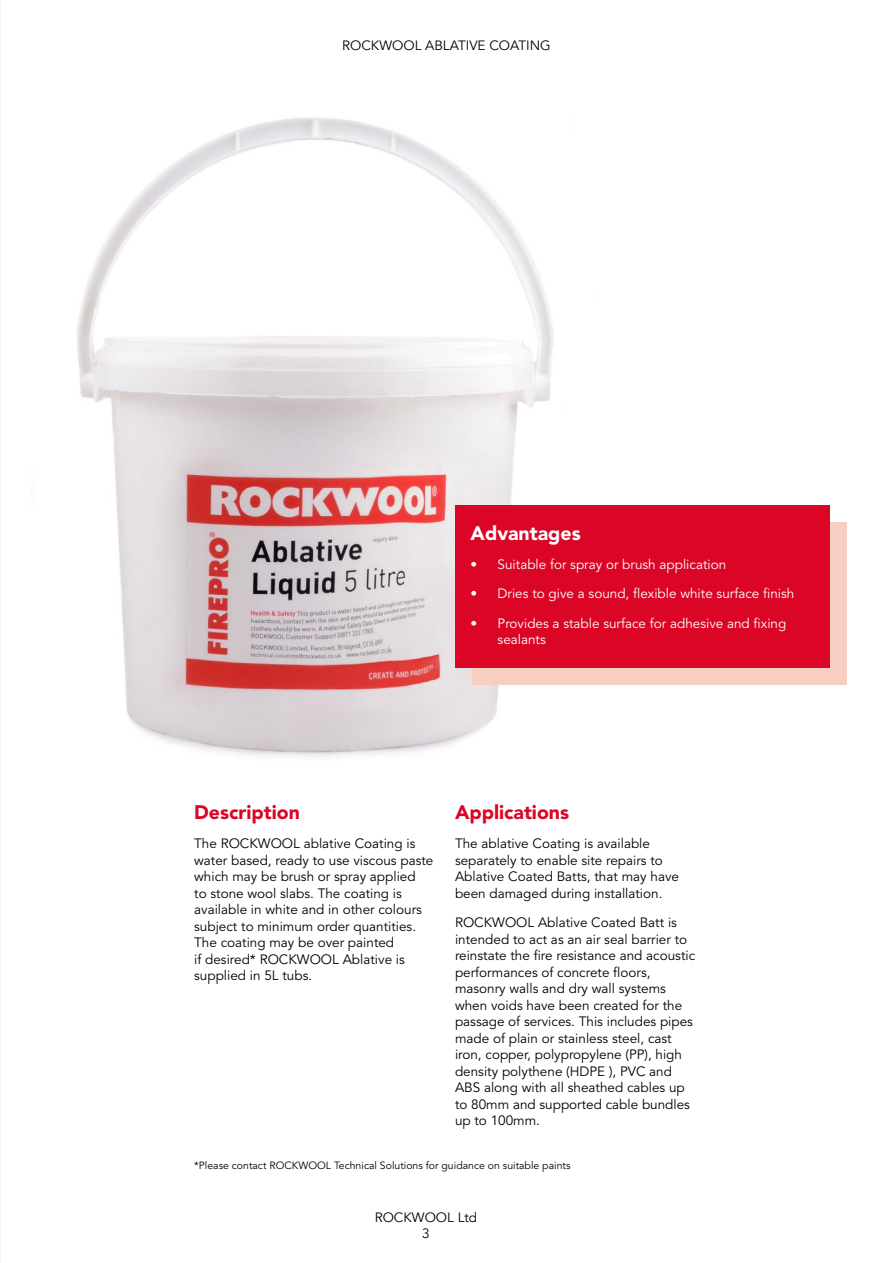
<style>
.page{position:relative;width:893px;height:1263px;background:#fff}
.page>*{position:absolute;margin:0;border:0;box-sizing:border-box;transform-origin:0 0}
.t1{font:900 19.5px "Avenir LT Std";color:#db0626}
.t2{font:900 19.5px "Avenir LT Std";color:#fff}
.t3{font:13.5px/16.5px "Avenir LT Std";color:#000}
.t4{font:13.5px/16.5px "Avenir LT Std";color:#fff}
.t5{font:13.5px/16.2px "Avenir";color:#000;text-align:center}
.t6{font:10.5px "Avenir LT Std";color:#000}
</style>
<div class="page">
<img style="left:77px;top:117px;width:477px;height:640px">
<img style="left:0;top:0;width:1px;height:1263px">
<div style="left:472px;top:522px;width:374px;height:163px;background:#f8cec2"></div>
<div style="left:455px;top:505px;width:374px;height:163px;background:#db0626"></div>
<p class="t5" style="left:342px;top:37px;width:210px">ROCKWOOL ABLATIVE COATING</p>
<h1 class="t2" style="left:471px;top:521px;width:112px">Advantages</h1>
<p class="t4" style="left:471px;top:557px;width:257px">• Suitable for spray or brush application</p>
<p class="t4" style="left:471px;top:586px;width:325px">• Dries to give a sound, flexible white surface finish</p>
<p class="t4" style="left:498px;top:615px;width:290px;text-indent:-27px">• Provides a stable surface for adhesive and fixing sealants</p>
<h1 class="t1" style="left:194px;top:800px;width:107px">Description</h1>
<p class="t3" style="left:194px;top:836px;width:241px">The ROCKWOOL ablative Coating is water based, ready to use viscous paste which may be brush or spray applied<br>to stone wool slabs. The coating is available in white and in other colours subject to minimum order quantities.<br>The coating may be over painted<br>if desired* ROCKWOOL Ablative is supplied in 5L tubs.</p>
<h1 class="t1" style="left:455px;top:800px;width:116px">Applications</h1>
<p class="t3" style="left:455px;top:836px;width:226px">The ablative Coating is available separately to enable site repairs to Ablative Coated Batts, that may have been damaged during installation.</p>
<p class="t3" style="left:455px;top:915px;width:242px">ROCKWOOL Ablative Coated Batt is intended to act as an air seal barrier to reinstate the fire resistance and acoustic performances of concrete floors, masonry walls and dry wall systems when voids have been created for the passage of services. This includes pipes made of plain or stainless steel, cast iron, copper, polypropylene (PP), high density polythene (HDPE ), PVC and ABS along with all sheathed cables up to 80mm and supported cable bundles up to 100mm.</p>
<p class="t6" style="left:194px;top:1159px;width:378px">*Please contact ROCKWOOL Technical Solutions for guidance on suitable paints</p>
<p class="t5" style="left:375px;top:1209px;width:104px">ROCKWOOL Ltd<br>3</p>
</div>
